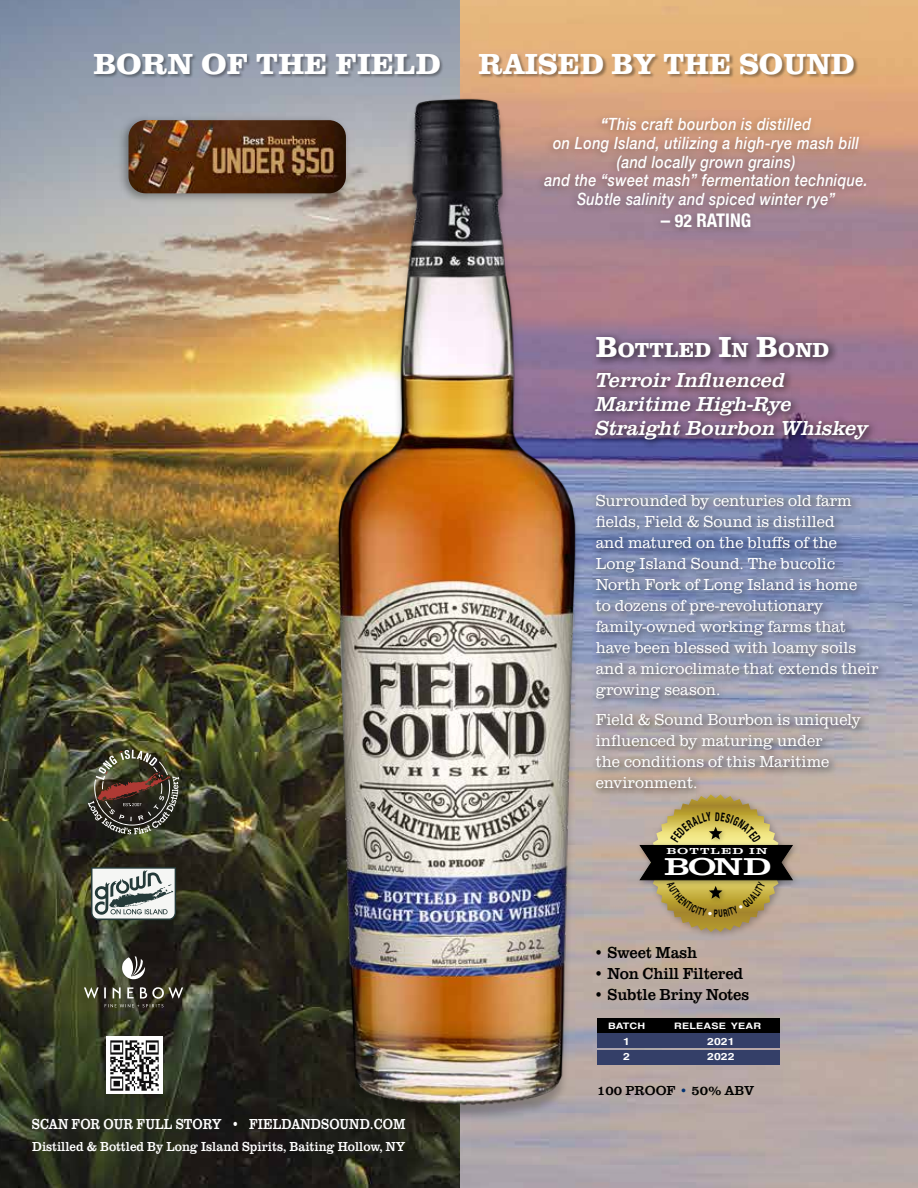
<style>
.page{position:relative;width:918px;height:1188px;background:#fff}
.page>*{position:absolute;margin:0;border:0;box-sizing:border-box;transform-origin:0 0}
.t1{font:700 30px "Clarendon URW";color:#fff;scale:1.05 1}
.t2{font:25.35px "Clarendon URW";color:#fff;scale:1.42 1}
.t3{font:italic 21px/29.7px "Clarendon URW";color:#fff}
.t4{font:700 condensed 18.75px "Helvetica Neue";color:#fff}
.t5{font:italic 500 16.8px/18.8px "Helvetica Neue";letter-spacing:.025em;color:#fff;text-align:center;scale:.85 1}
.t6{font:300 16.5px/21px "Clarendon URW";color:#fff;scale:.95 1}
.t7{font:16.5px "Clarendon URW";letter-spacing:-.01em;color:#000;scale:.95 1}
.t8{font:15px "Clarendon URW";color:#fff;scale:.85 1}
.t9{font:13.5px "Clarendon URW";color:#fff;scale:.91 1}
.t10{font:13.5px "Clarendon URW";color:#000}
.t11{font:700 10.35px "Helvetica";color:#000;scale:.58 1}
.t12{font:700 10.05px "Helvetica";letter-spacing:.01em;color:#fff;scale:1.22 1}
.t13{font:9px "Clarendon URW";letter-spacing:.07em;color:#fff;scale:1.55 1}
.t14{font:700 8.85px "Helvetica";letter-spacing:.01em;color:#fff;scale:1.22 1}
.s1{font-weight:700}
.s2{font-size:17.85px}
.s3{font-weight:700;font-style:normal;font-size:30px}
.s4{font-weight:700;font-style:normal}
.s5{color:#023171}
</style>
<div class="page">
<img style="left:460px;top:0;width:458px;height:1188px">
<img style="left:0;top:0;width:460px;height:1188px">
<div style="left:590px;top:331px;width:298px;height:467px;background:#000;opacity:.75"></div>
<div style="left:94px;top:53px;width:764px;height:26px;background:#000;opacity:.35"></div>
<svg style="left:91px;top:867px;width:85px;height:53px"></svg>
<img style="left:88px;top:750px;width:91px;height:84px">
<svg style="left:122px;top:956px;width:23px;height:23px"></svg>
<svg style="left:84px;top:987px;width:99px;height:21px;background:#545345"></svg>
<img style="left:106px;top:1037px;width:57px;height:56px">
<div style="left:535px;top:112px;width:337px;height:125px;background:#000;opacity:.3"></div>
<div style="left:117px;top:114px;width:234px;height:90px;background:#000;opacity:.35"></div>
<img style="left:129px;top:120px;width:200px;height:73px">
<img style="left:329px;top:90px;width:255px;height:1019px">
<div style="left:597px;top:1018px;width:183px;height:14px;background:#000"></div>
<div style="left:597px;top:1034px;width:183px;height:14px;background:#343f68"></div>
<div style="left:597px;top:1050px;width:183px;height:15px;background:#343f68"></div>
<div style="left:646px;top:791px;width:143px;height:148px;background:#000;opacity:.25"></div>
<div style="left:636px;top:840px;width:164px;height:48px;background:#000;opacity:.25"></div>
<svg style="left:638px;top:794px;width:156px;height:138px;background:#928458"></svg>
<h1 class="t1" style="left:93px;top:42px;width:726px">BORN OF THE FIELD RAISED BY THE SOUND</h1>
<p class="t5" style="left:544px;top:114px;width:382px"><span class="s1">“</span>This craft bourbon is distilled<br>on Long Island, utilizing a high-rye mash bill (and locally grown grains)<br>and the “sweet mash” fermentation technique.<br>Subtle salinity and spiced winter rye”</p>
<p class="t4" style="left:661px;top:205px;width:92px">– <span class="s2">92</span> RATING</p>
<p class="t3" style="left:596px;top:334px;width:235px"><span class="s3">B</span><span class="s4">OTTLED</span> <span class="s3">I</span><span class="s4">N</span> <span class="s3">B</span><span class="s4">OND<br></span>Terroir Influenced</p>
<p class="t3" style="left:596px;top:390px;width:275px;line-height:24px">Maritime High-Rye<br>Straight Bourbon Whiskey</p>
<p class="t6" style="left:596px;top:489px;width:299px">Surrounded by centuries old farm fields, Field &amp; Sound is distilled<br>and matured on the bluffs of the<br>Long Island Sound. The bucolic<br>North Fork of Long Island is home<br>to dozens of pre-revolutionary family-owned working farms that have been blessed with loamy soils and a microclimate that extends their growing season.</p>
<p class="t6" style="left:596px;top:708px;width:280px">Field &amp; Sound Bourbon is uniquely influenced by maturing under<br>the conditions of this Maritime environment.</p>
<p class="t13" style="left:667px;top:845px;width:67px">BOTTLED IN</p>
<h2 class="t2" style="left:664px;top:848px;width:77px">BOND</h2>
<p class="t11" style="left:714px;top:907px;width:9px">P</p>
<p class="t7" style="left:593px;top:940px;width:111px">• Sweet Mash</p>
<p class="t7" style="left:593px;top:961px;width:159px">• Non Chill Filtered</p>
<p class="t7" style="left:593px;top:982px;width:165px">• Subtle Briny Notes</p>
<p class="t14" style="left:608px;top:1020px;width:32px">BATCH</p>
<p class="t14" style="left:674px;top:1020px;width:73px">RELEASE YEAR</p>
<p class="t12" style="left:623px;top:1035px;width:7px">1</p>
<p class="t12" style="left:707px;top:1035px;width:24px">2021</p>
<p class="t12" style="left:623px;top:1051px;width:7px">2</p>
<p class="t12" style="left:707px;top:1051px;width:24px">2022</p>
<p class="t8" style="left:32px;top:1113px;width:441px">SCAN FOR OUR FULL STORY • FIELDANDSOUND.COM</p>
<p class="t9" style="left:32px;top:1137px;width:411px">Distilled &amp; Bottled By Long Island Spirits, Baiting Hollow, NY</p>
<p class="t10" style="left:597px;top:1080px;width:159px">100 PROOF <span class="s5">•</span> 50% ABV</p>
</div>
